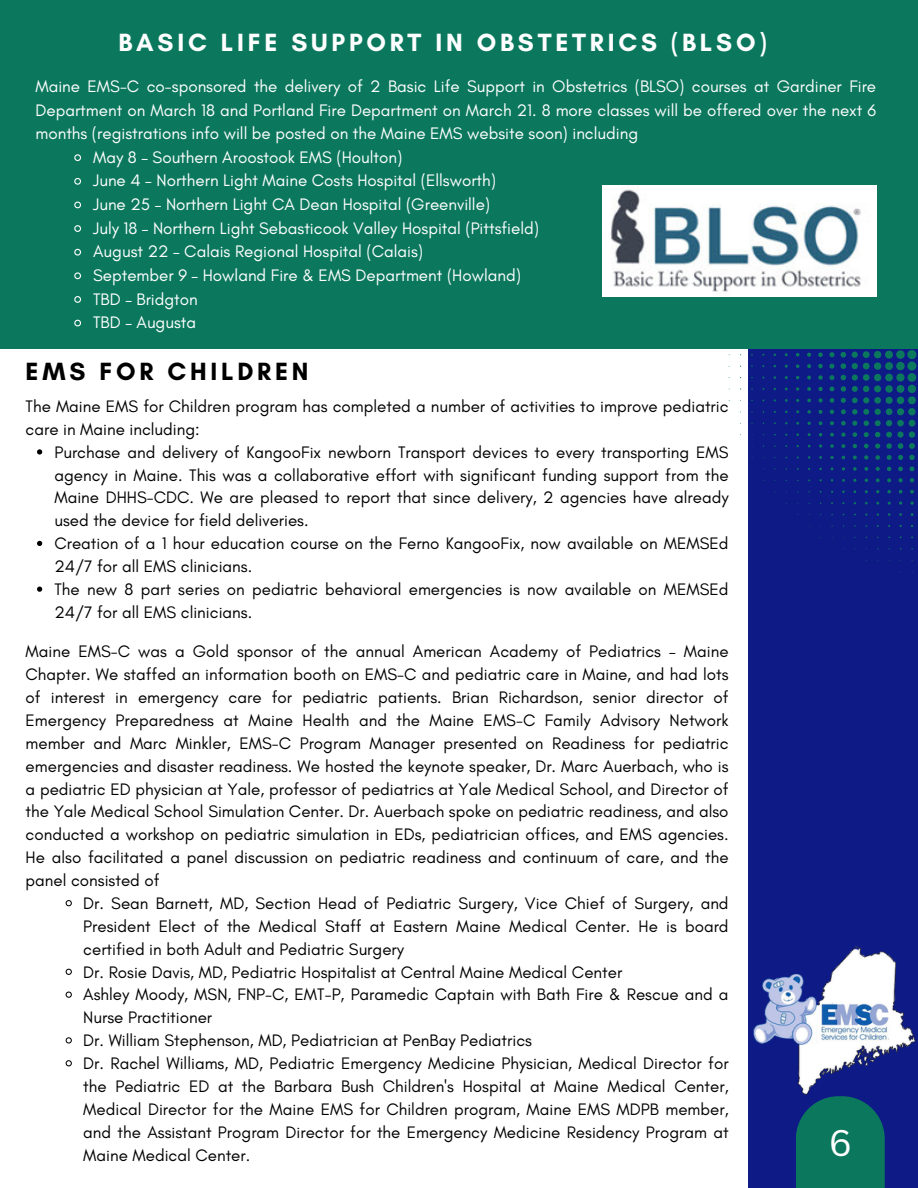
<style>
.page{position:relative;width:918px;height:1188px;background:#fff}
.page>*{position:absolute;margin:0;border:0;box-sizing:border-box;transform-origin:0 0}
.t1{font:36px "Canva Sans";color:#fff}
.t2{font:700 25.35px "Glacial Indifference";letter-spacing:.15em;color:#fff}
.t3{font:700 25.35px "Glacial Indifference";letter-spacing:.15em;color:#000}
.t4{font:16.95px/22.8px "Glacial Indifference";color:#000}
.t5{font:16.95px "Glacial Indifference";color:#fff}
</style>
<div class="page">
<div style="left:748px;top:185px;width:170px;height:1003px;background:#0e1b87"></div>
<div style="left:0;top:0;width:918px;height:349px;background:#0b785e"></div>
<div style="left:796px;top:1096px;width:89px;height:92px;background:#0b785e"></div>
<svg style="left:909px;top:455px;width:6px;height:5px"></svg>
<svg style="left:898px;top:455px;width:5px;height:5px"></svg>
<svg style="left:887px;top:455px;width:5px;height:5px"></svg>
<svg style="left:910px;top:466px;width:4px;height:5px"></svg>
<svg style="left:898px;top:467px;width:5px;height:4px"></svg>
<svg style="left:875px;top:455px;width:5px;height:5px"></svg>
<svg style="left:818px;top:352px;width:5px;height:5px"></svg>
<svg style="left:818px;top:364px;width:5px;height:4px"></svg>
<svg style="left:818px;top:375px;width:5px;height:5px"></svg>
<svg style="left:887px;top:467px;width:4px;height:4px"></svg>
<svg style="left:910px;top:478px;width:4px;height:4px"></svg>
<svg style="left:818px;top:387px;width:5px;height:4px"></svg>
<svg style="left:864px;top:455px;width:4px;height:5px"></svg>
<svg style="left:899px;top:478px;width:4px;height:4px"></svg>
<svg style="left:876px;top:467px;width:4px;height:4px"></svg>
<svg style="left:818px;top:398px;width:5px;height:5px"></svg>
<svg style="left:807px;top:353px;width:4px;height:4px"></svg>
<svg style="left:807px;top:364px;width:4px;height:4px"></svg>
<svg style="left:819px;top:410px;width:4px;height:4px"></svg>
<svg style="left:887px;top:478px;width:4px;height:4px"></svg>
<svg style="left:853px;top:456px;width:4px;height:3px"></svg>
<svg style="left:807px;top:376px;width:4px;height:4px"></svg>
<svg style="left:807px;top:387px;width:4px;height:4px"></svg>
<svg style="left:864px;top:467px;width:4px;height:4px"></svg>
<svg style="left:910px;top:490px;width:4px;height:4px"></svg>
<svg style="left:876px;top:478px;width:4px;height:4px"></svg>
<svg style="left:819px;top:421px;width:3px;height:4px"></svg>
<svg style="left:899px;top:490px;width:3px;height:4px"></svg>
<svg style="left:807px;top:399px;width:4px;height:3px"></svg>
<svg style="left:829px;top:350px;width:88px;height:99px"></svg>
<svg style="left:853px;top:467px;width:4px;height:4px"></svg>
<svg style="left:887px;top:490px;width:4px;height:3px"></svg>
<svg style="left:807px;top:410px;width:4px;height:4px"></svg>
<svg style="left:796px;top:364px;width:3px;height:4px"></svg>
<svg style="left:796px;top:387px;width:3px;height:4px"></svg>
<svg style="left:830px;top:456px;width:4px;height:3px"></svg>
<svg style="left:842px;top:467px;width:3px;height:4px"></svg>
<svg style="left:819px;top:444px;width:3px;height:4px"></svg>
<svg style="left:37px;top:449px;width:5px;height:6px"></svg>
<svg style="left:37px;top:541px;width:5px;height:5px"></svg>
<svg style="left:37px;top:587px;width:5px;height:5px"></svg>
<svg style="left:65px;top:900px;width:7px;height:7px"></svg>
<svg style="left:65px;top:968px;width:7px;height:7px"></svg>
<svg style="left:65px;top:991px;width:7px;height:7px"></svg>
<svg style="left:65px;top:1037px;width:7px;height:7px"></svg>
<svg style="left:65px;top:1060px;width:7px;height:7px"></svg>
<img style="left:753px;top:946px;width:163px;height:149px">
<img style="left:603px;top:185px;width:273px;height:112px">
<svg style="left:74px;top:154px;width:7px;height:8px"></svg>
<svg style="left:74px;top:177px;width:7px;height:8px"></svg>
<svg style="left:74px;top:201px;width:7px;height:8px"></svg>
<svg style="left:74px;top:225px;width:7px;height:7px"></svg>
<svg style="left:74px;top:248px;width:7px;height:8px"></svg>
<svg style="left:74px;top:272px;width:7px;height:8px"></svg>
<svg style="left:74px;top:296px;width:7px;height:7px"></svg>
<svg style="left:74px;top:319px;width:7px;height:8px"></svg>
<h2 class="t2" style="left:119px;top:27px;width:650px">BASIC LIFE SUPPORT IN OBSTETRICS (BLSO)</h2>
<p class="t5" style="left:35px;top:76px;width:842px">Maine EMS-C co-sponsored the delivery of 2 Basic Life Support in Obstetrics (BLSO) courses at Gardiner Fire</p>
<p class="t5" style="left:35px;top:99px;width:842px">Department on March 18 and Portland Fire Department on March 21. 8 more classes will be offered over the next 6</p>
<p class="t5" style="left:35px;top:123px;width:604px">months (registrations info will be posted on the Maine EMS website soon) including</p>
<p class="t5" style="left:93px;top:147px;width:311px">May 8 – Southern Aroostook EMS (Houlton)</p>
<p class="t5" style="left:93px;top:170px;width:404px">June 4 – Northern Light Maine Costs Hospital (Ellsworth)</p>
<p class="t5" style="left:93px;top:194px;width:398px">June 25 – Northern Light CA Dean Hospital (Greenville)</p>
<p class="t5" style="left:93px;top:218px;width:447px">July 18 – Northern Light Sebasticook Valley Hospital (Pittsfield)</p>
<p class="t5" style="left:93px;top:241px;width:331px">August 22 – Calais Regional Hospital (Calais)</p>
<p class="t5" style="left:93px;top:265px;width:429px">September 9 – Howland Fire &amp; EMS Department (Howland)</p>
<p class="t5" style="left:93px;top:288px;width:106px">TBD – Bridgton</p>
<p class="t5" style="left:93px;top:312px;width:104px">TBD – Augusta</p>
<h2 class="t3" style="left:26px;top:356px;width:285px">EMS FOR CHILDREN</h2>
<p class="t4" style="left:26px;top:395px;width:705px">The Maine EMS for Children program has completed a number of activities to improve pediatric care in Maine including:</p>
<p class="t4" style="left:54px;top:440px;width:676px">Purchase and delivery of KangooFix newborn Transport devices to every transporting EMS agency in Maine. This was a collaborative effort with significant funding support from the Maine DHHS-CDC. We are pleased to report that since delivery, 2 agencies have already used the device for field deliveries.<br>Creation of a 1 hour education course on the Ferno KangooFix, now available on MEMSEd 24/7 for all EMS clinicians.<br>The new 8 part series on pediatric behavioral emergencies is now available on MEMSEd 24/7 for all EMS clinicians.</p>
<p class="t4" style="left:26px;top:640px;width:705px;text-align:justify">Maine EMS-C was a Gold sponsor of the annual American Academy of Pediatrics – Maine Chapter. We staffed an information booth on EMS-C and pediatric care in Maine, and had lots of interest in emergency care for pediatric patients. Brian Richardson, senior director of Emergency Preparedness at Maine Health and the Maine EMS-C Family Advisory Network member and Marc Minkler, EMS-C Program Manager presented on Readiness for pediatric emergencies and disaster readiness. We hosted the keynote speaker, Dr. Marc Auerbach, who is a pediatric ED physician at Yale, professor of pediatrics at Yale Medical School, and Director of the Yale Medical School Simulation Center. Dr. Auerbach spoke on pediatric readiness, and also conducted a workshop on pediatric simulation in EDs, pediatrician offices, and EMS agencies.<br>He also facilitated a panel discussion on pediatric readiness and continuum of care, and the panel consisted of</p>
<p class="t4" style="left:83px;top:892px;width:647px">Dr. Sean Barnett, MD, Section Head of Pediatric Surgery, Vice Chief of Surgery, and President Elect of the Medical Staff at Eastern Maine Medical Center. He is board certified in both Adult and Pediatric Surgery<br>Dr. Rosie Davis, MD, Pediatric Hospitalist at Central Maine Medical Center<br>Ashley Moody, MSN, FNP-C, EMT-P, Paramedic Captain with Bath Fire &amp; Rescue and a Nurse Practitioner<br>Dr. William Stephenson, MD, Pediatrician at PenBay Pediatrics<br>Dr. Rachel Williams, MD, Pediatric Emergency Medicine Physician, Medical Director for the Pediatric ED at the Barbara Bush Children's Hospital at Maine Medical Center, Medical Director for the Maine EMS for Children program, Maine EMS MDPB member, and the Assistant Program Director for the Emergency Medicine Residency Program at Maine Medical Center.</p>
<h1 class="t1" style="left:829px;top:1118px;width:25px">6</h1>
</div>
